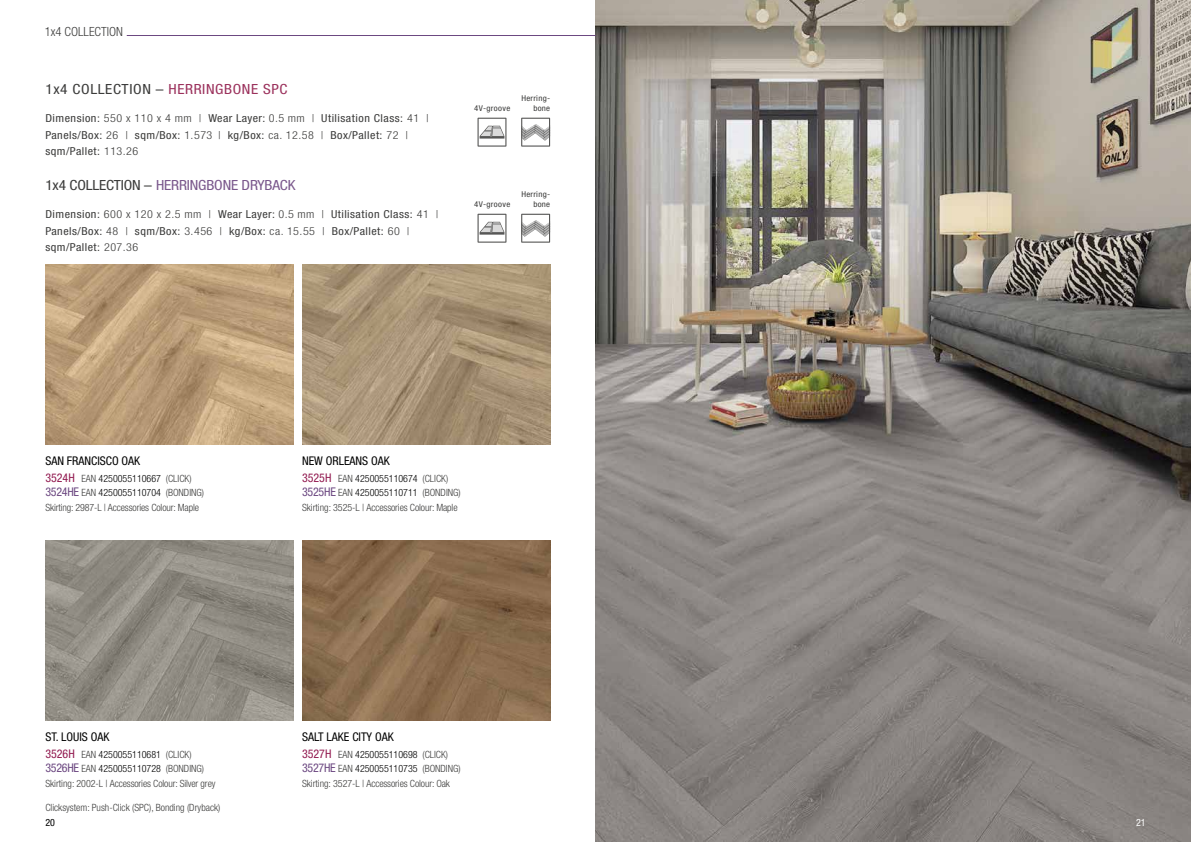
<style>
.page{position:relative;width:1191px;height:842px;background:#fff}
.page>*{position:absolute;margin:0;border:0;box-sizing:border-box;transform-origin:0 0}
.t1{font:condensed 14px "Helvetica Neue LT Std";letter-spacing:-.01em;color:#7a588c;scale:1.1 1}
.t2{font:condensed 14px "Helvetica Neue LT Std";letter-spacing:.04em;color:#3c3c3b;scale:1.1 1}
.t3{font:300 condensed 12.6px "Helvetica Neue LT Std";color:#3c3c3b}
.t4{font:condensed 12px "Helvetica Neue LT Std";color:#000}
.t5{font:condensed 11px/16.7px "Helvetica Neue LT Std";letter-spacing:.04em;color:#3c3c3b;scale:1.1 1}
.t6{font:300 condensed 10px/14.6px "Helvetica Neue LT Std";color:#3c3c3b}
.t7{font:condensed 10px "Helvetica Neue LT Std";color:#000}
.t8{font:condensed 10px "Helvetica Neue LT Std";color:#fff}
.t9{font:condensed 8px/9.6px "Helvetica Neue LT Std";letter-spacing:.03em;color:#3c3c3b;text-align:right;scale:1.1 1}
.s1{color:#9b315c}
.s2{font-weight:300}
.s3{color:#3c3c3b}
.s4{font-weight:400;font-size:12px;color:#921a50}
.s5{color:#000}
.s6{font-weight:400;font-size:12px;color:#6c4881}
</style>
<div class="page">
<img style="left:595px;top:0;width:596px;height:842px">
<img style="left:302px;top:264px;width:248px;height:180px">
<img style="left:45px;top:264px;width:248px;height:180px">
<img style="left:302px;top:540px;width:248px;height:180px">
<img style="left:45px;top:540px;width:248px;height:180px">
<hr style="left:127px;top:35px;width:468px;height:1px;background:#6c4881">
<svg style="left:521px;top:118px;width:29px;height:29px"></svg>
<svg style="left:477px;top:118px;width:29px;height:29px"></svg>
<svg style="left:521px;top:214px;width:29px;height:29px"></svg>
<svg style="left:477px;top:214px;width:29px;height:29px"></svg>
<p class="t3" style="left:45px;top:24px;width:80px">1x4 COLLECTION</p>
<h1 class="t2" style="left:45px;top:81px;width:222px">1x4 COLLECTION – <span class="s1">HERRINGBONE SPC</span></h1>
<p class="t5" style="left:45px;top:110px;width:350px">Dimension: <span class="s2">550 x 110 x 4 mm |</span> Wear Layer: <span class="s2">0.5 mm |</span> Utilisation Class: <span class="s2">41 |<br></span>Panels/Box: <span class="s2">26 |</span> sqm/Box: <span class="s2">1.573 |</span> kg/Box: <span class="s2">ca. 12.58 |</span> Box/Pallet: <span class="s2">72 | </span>sqm/Pallet: <span class="s2">113.26</span></p>
<h1 class="t1" style="left:45px;top:177px;width:229px"><span class="s3">1x4 COLLECTION –</span> HERRINGBONE DRYBACK</h1>
<p class="t5" style="left:45px;top:206px;width:359px">Dimension: <span class="s2">600 x 120 x 2.5 mm |</span> Wear Layer: <span class="s2">0.5 mm |</span> Utilisation Class: <span class="s2">41 |<br></span>Panels/Box: <span class="s2">48 |</span> sqm/Box: <span class="s2">3.456 |</span> kg/Box: <span class="s2">ca. 15.55 |</span> Box/Pallet: <span class="s2">60 | </span>sqm/Pallet: <span class="s2">207.36</span></p>
<p class="t9" style="left:474px;top:103px;width:34px">4V-groove</p>
<p class="t9" style="left:521px;top:93px;width:28px">Herring&shy;bone</p>
<p class="t9" style="left:521px;top:189px;width:28px">Herring-</p>
<p class="t9" style="left:474px;top:199px;width:34px">4V-groove</p>
<p class="t9" style="left:533px;top:199px;width:17px">bone</p>
<p class="t4" style="left:45px;top:453px;width:96px">SAN FRANCISCO OAK</p>
<p class="t6" style="left:45px;top:471px;width:160px"><span class="s4">3524H</span> EAN <span class="s5">4250055110667</span> (CLICK)<br><span class="s6">3524HE</span> EAN <span class="s5">4250055110704</span> (BONDING)<br>Skirting: 2987-L | Accessories Colour: Maple</p>
<p class="t4" style="left:302px;top:453px;width:89px">NEW ORLEANS OAK</p>
<p class="t6" style="left:302px;top:471px;width:160px"><span class="s4">3525H</span> EAN <span class="s5">4250055110674</span> (CLICK)<br><span class="s6">3525HE</span> EAN <span class="s5">4250055110711</span> (BONDING)<br>Skirting: 3525-L | Accessories Colour: Maple</p>
<p class="t4" style="left:45px;top:729px;width:65px">ST. LOUIS OAK</p>
<p class="t6" style="left:45px;top:747px;width:172px"><span class="s4">3526H</span> EAN <span class="s5">4250055110681</span> (CLICK)<br><span class="s6">3526HE</span> EAN <span class="s5">4250055110728</span> (BONDING)<br>Skirting: 2002-L | Accessories Colour: Silver grey</p>
<p class="t6" style="left:45px;top:800px;width:176px">Clicksystem: Push-Click (SPC), Bonding (Dryback)</p>
<p class="t4" style="left:302px;top:729px;width:93px">SALT LAKE CITY OAK</p>
<p class="t6" style="left:302px;top:747px;width:160px"><span class="s4">3527H</span> EAN <span class="s5">4250055110698</span> (CLICK)<br><span class="s6">3527HE</span> EAN <span class="s5">4250055110735</span> (BONDING)<br>Skirting: 3527-L | Accessories Colour: Oak</p>
<p class="t7" style="left:45px;top:817px;width:11px">20</p>
<p class="t8" style="left:1136px;top:817px;width:11px">21</p>
</div>
